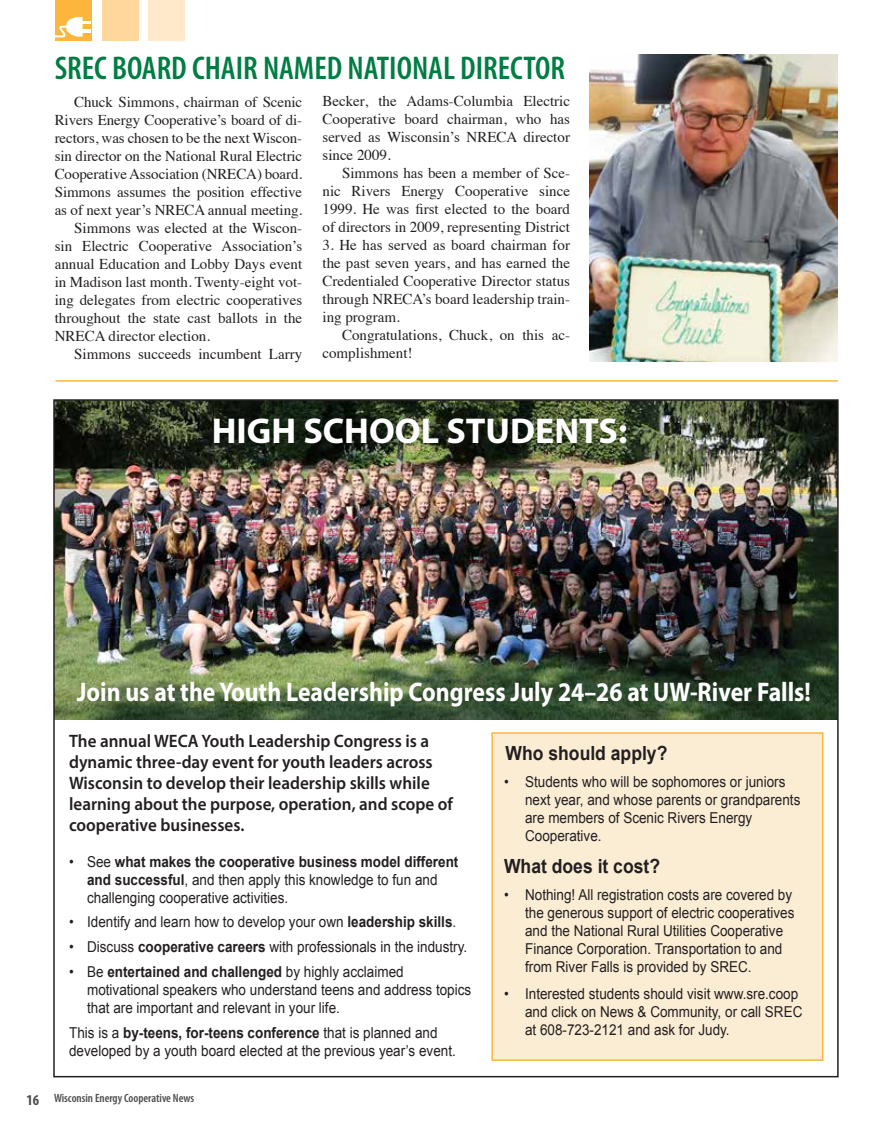
<style>
.page{position:relative;width:891px;height:1134px;background:#fff}
.page>*{position:absolute;margin:0;border:0;box-sizing:border-box;transform-origin:0 0}
.t1{font:700 36px "Myriad Pro";color:#fff}
.t2{font:600 condensed 33px "Myriad Pro";color:#007d43}
.t3{font:700 27px "Myriad Pro";color:#fff;scale:.88 1}
.t4{font:700 19.5px "Arial";color:#231f20;scale:.9 1}
.t5{font:600 18px/21px "Myriad Pro";color:#231f20;scale:.95 1}
.t6{font:15px/18px "Times";color:#231f20;text-align:justify}
.t7{font:15px/18px "Arial";color:#231f20;scale:.9 1}
.t8{font:600 condensed 12px "Myriad Pro";color:#4d4d4f}
.s1{font-weight:700}
.s2{font-weight:700;font-size:15px}
</style>
<div class="page">
<div style="left:56px;top:0;width:36px;height:40px;background:#fcb53d"></div>
<div style="left:102px;top:0;width:37px;height:40px;background:#ffd79c"></div>
<div style="left:148px;top:0;width:37px;height:40px;background:#ffe9ca"></div>
<svg style="left:55px;top:17px;width:35px;height:21px"></svg>
<img style="left:589px;top:54px;width:249px;height:308px">
<hr style="left:56px;top:380px;width:782px;height:2px;background:#fcb53d">
<div style="left:491px;top:732px;width:333px;height:329px;background:#fbecd4;border:2px solid #fcb53d"></div>
<img style="left:56px;top:402px;width:780px;height:317px">
<h2 class="t2" style="left:55px;top:47px;width:512px">SREC BOARD CHAIR NAMED NATIONAL DIRECTOR</h2>
<p class="t6" style="left:323px;top:91px;width:249px">Becker, the Adams-Columbia Electric Cooperative board chairman, who has served as Wisconsin’s NRECA director since 2009.</p>
<p class="t6" style="left:323px;top:163px;width:249px;text-indent:20px">Simmons has been a member of Sce&shy;nic Rivers Energy Cooperative since 1999. He was first elected to the board of directors in 2009, representing District</p>
<p class="t6" style="left:323px;top:235px;width:249px">3. He has served as board chairman for the past seven years, and has earned the Credentialed Cooperative Director status through NRECA’s board leadership train&shy;ing program.</p>
<p class="t6" style="left:323px;top:325px;width:249px;text-indent:20px">Congratulations, Chuck, on this ac&shy;complishment!</p>
<p class="t6" style="left:74px;top:92px;width:230px">Chuck Simmons, chairman of Scenic</p>
<p class="t6" style="left:55px;top:110px;width:249px">Rivers Energy Cooperative’s board of di-</p>
<p class="t6" style="left:55px;top:128px;width:249px">rectors, was chosen to be the next Wiscon-</p>
<p class="t6" style="left:55px;top:146px;width:249px">sin director on the National Rural Electric</p>
<p class="t6" style="left:55px;top:164px;width:249px">Cooperative Association (NRECA) board.</p>
<p class="t6" style="left:55px;top:182px;width:249px">Simmons assumes the position effective</p>
<p class="t6" style="left:55px;top:200px;width:249px">as of next year’s NRECA annual meeting.</p>
<p class="t6" style="left:74px;top:218px;width:230px">Simmons was elected at the Wiscon-</p>
<p class="t6" style="left:55px;top:236px;width:249px">sin Electric Cooperative Association’s</p>
<p class="t6" style="left:55px;top:254px;width:249px">annual Education and Lobby Days event</p>
<p class="t6" style="left:55px;top:272px;width:249px">in Madison last month. Twenty-eight vot-</p>
<p class="t6" style="left:55px;top:290px;width:249px">ing delegates from electric cooperatives</p>
<p class="t6" style="left:55px;top:308px;width:249px">throughout the state cast ballots in the</p>
<p class="t6" style="left:55px;top:326px;width:157px">NRECA director election.</p>
<p class="t6" style="left:74px;top:344px;width:230px">Simmons succeeds incumbent Larry</p>
<h1 class="t1" style="left:212px;top:407px;width:417px">HIGH SCHOOL STUDENTS:</h1>
<h3 class="t3" style="left:77px;top:674px;width:836px">Join us at the Youth Leadership Congress July 24–26 at UW-River Falls!</h3>
<p class="t5" style="left:69px;top:730px;width:406px">The annual WECA Youth Leadership Congress is a dynamic three-day event for youth leaders across Wisconsin to develop their leadership skills while learning about the purpose, operation, and scope of cooperative businesses.</p>
<p class="t7" style="left:87px;top:853px;width:414px;text-indent:-18px">• See <span class="s1">what makes the cooperative business model different and successful</span>, and then apply this knowledge to fun and challenging cooperative activities.</p>
<p class="t7" style="left:69px;top:913px;width:432px">• Identify and learn how to develop your own <span class="s1">leadership skills</span>.</p>
<p class="t7" style="left:69px;top:938px;width:444px">• Discuss <span class="s1">cooperative careers</span> with professionals in the industry.</p>
<p class="t7" style="left:87px;top:963px;width:428px;text-indent:-18px">• Be <span class="s1">entertained and challenged</span> by highly acclaimed motivational speakers who understand teens and address topics that are important and relevant in your life.</p>
<p class="t7" style="left:69px;top:1024px;width:431px">This is a <span class="s1">by-teens, for-teens conference</span> that is planned and developed by a youth board elected at the previous year’s event.</p>
<p class="t8" style="left:27px;top:1091px;width:169px"><span class="s2">16</span> Wisconsin Energy Cooperative News</p>
<h3 class="t4" style="left:506px;top:740px;width:181px">Who should apply?</h3>
<p class="t7" style="left:525px;top:773px;width:308px;text-indent:-21px">• Students who will be sophomores or juniors next year, and whose parents or grandparents are members of Scenic Rivers Energy Cooperative.</p>
<h3 class="t4" style="left:504px;top:854px;width:175px">What does it cost?</h3>
<p class="t7" style="left:525px;top:886px;width:301px;text-indent:-21px">• Nothing! All registration costs are covered by the generous support of electric cooperatives and the National Rural Utilities Cooperative Finance Corporation. Transportation to and from River Falls is provided by SREC.</p>
<p class="t7" style="left:525px;top:985px;width:310px;text-indent:-21px">• Interested students should visit www.sre.coop and click on News &amp; Community, or call SREC at 608-723-2121 and ask for Judy.</p>
</div>
